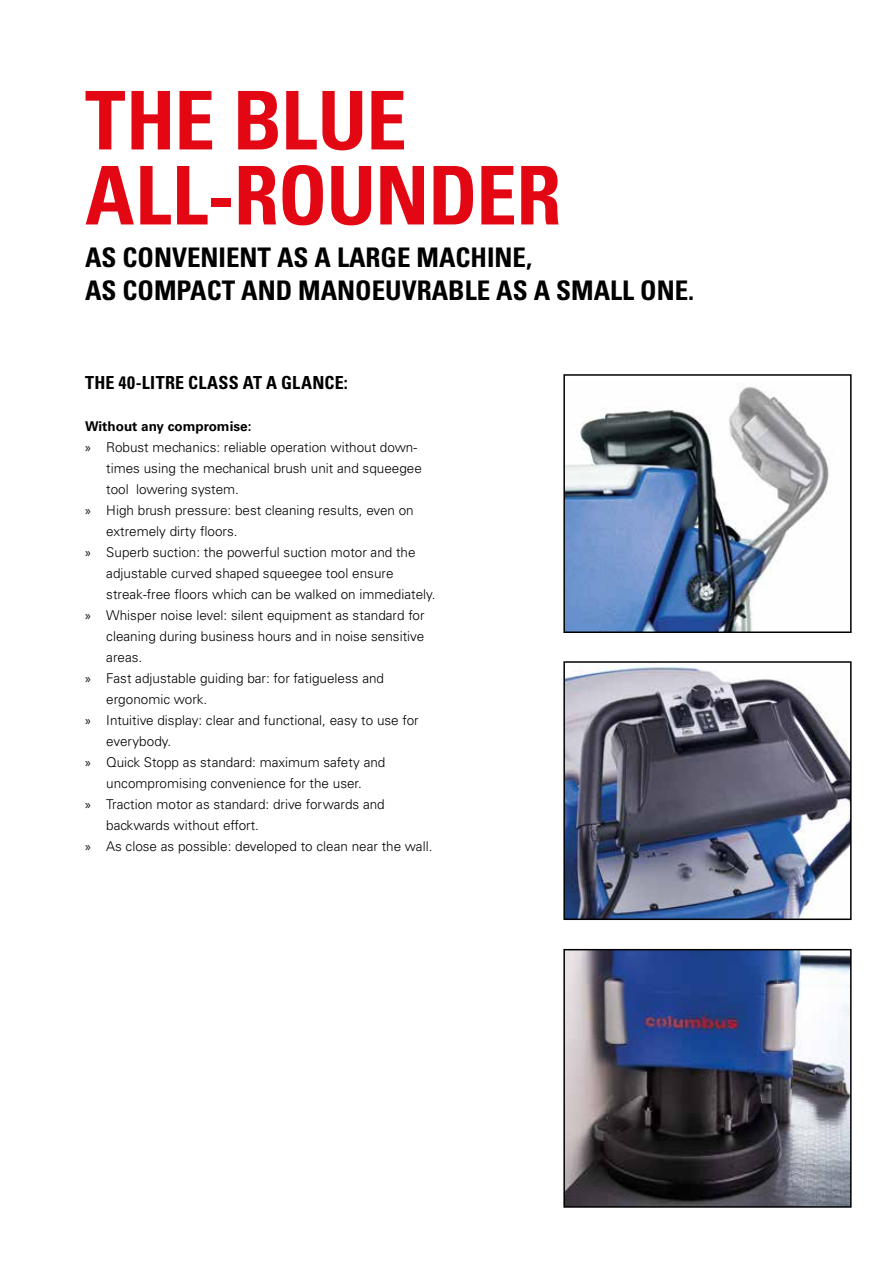
<style>
.page{position:relative;width:893px;height:1263px;background:#fff}
.page>*{position:absolute;margin:0;border:0;box-sizing:border-box;transform-origin:0 0}
.t1{font:700 condensed 81px/75px "Univers LT";letter-spacing:-.01em;color:#e30613}
.t2{font:700 condensed 27px/33px "Univers LT";color:#000}
.t3{font:700 condensed 18px "Univers LT";letter-spacing:.015em;color:#000}
.t4{font:300 13.5px "Univers LT";color:#000}
.t5{font:700 13.5px "Univers LT";color:#000}
.s1{font-family:"Myriad Pro";font-weight:400}
</style>
<div class="page">
<img style="left:566px;top:666px;width:283px;height:251px">
<div style="left:563px;top:661px;width:289px;height:259px;border:2px solid #000"></div>
<img style="left:566px;top:952px;width:283px;height:253px">
<div style="left:563px;top:949px;width:289px;height:259px;border:2px solid #000"></div>
<img style="left:566px;top:387px;width:263px;height:243px">
<div style="left:563px;top:374px;width:289px;height:259px;border:2px solid #000"></div>
<h1 class="t1" style="left:85px;top:92px;width:478px">THE BLUE<br>ALL-ROUNDER</h1>
<h2 class="t2" style="left:85px;top:244px;width:611px">AS CONVENIENT AS A LARGE MACHINE,<br>AS COMPACT AND MANOEUVRABLE AS A SMALL ONE.</h2>
<h3 class="t3" style="left:85px;top:375px;width:264px">THE 40-LITRE CLASS AT A GLANCE:</h3>
<p class="t5" style="left:85px;top:420px;width:168px">Without any compromise:</p>
<p class="t4" style="left:85px;top:442px;width:334px"><span class="s1">»</span> Robust mechanics: reliable operation without down-</p>
<p class="t4" style="left:106px;top:463px;width:317px">times using the mechanical brush unit and squeegee</p>
<p class="t4" style="left:106px;top:484px;width:134px">tool lowering system.</p>
<p class="t4" style="left:85px;top:505px;width:330px"><span class="s1">»</span> High brush pressure: best cleaning results, even on</p>
<p class="t4" style="left:106px;top:526px;width:133px">extremely dirty floors.</p>
<p class="t4" style="left:85px;top:547px;width:332px"><span class="s1">»</span> Superb suction: the powerful suction motor and the</p>
<p class="t4" style="left:106px;top:568px;width:289px">adjustable curved shaped squeegee tool ensure</p>
<p class="t4" style="left:106px;top:589px;width:331px">streak-free floors which can be walked on immediately.</p>
<p class="t4" style="left:85px;top:610px;width:341px"><span class="s1">»</span> Whisper noise level: silent equipment as standard for</p>
<p class="t4" style="left:106px;top:631px;width:319px">cleaning during business hours and in noise sensitive</p>
<p class="t4" style="left:106px;top:652px;width:38px">areas.</p>
<p class="t4" style="left:85px;top:673px;width:301px"><span class="s1">»</span> Fast adjustable guiding bar: for fatigueless and</p>
<p class="t4" style="left:106px;top:694px;width:103px">ergonomic work.</p>
<p class="t4" style="left:85px;top:715px;width:335px"><span class="s1">»</span> Intuitive display: clear and functional, easy to use for</p>
<p class="t4" style="left:106px;top:736px;width:67px">everybody.</p>
<p class="t4" style="left:85px;top:757px;width:302px"><span class="s1">»</span> Quick Stopp as standard: maximum safety and</p>
<p class="t4" style="left:106px;top:778px;width:257px">uncompromising convenience for the user.</p>
<p class="t4" style="left:85px;top:799px;width:301px"><span class="s1">»</span> Traction motor as standard: drive forwards and</p>
<p class="t4" style="left:106px;top:820px;width:154px">backwards without effort.</p>
<p class="t4" style="left:85px;top:841px;width:349px"><span class="s1">»</span> As close as possible: developed to clean near the wall.</p>
</div>
